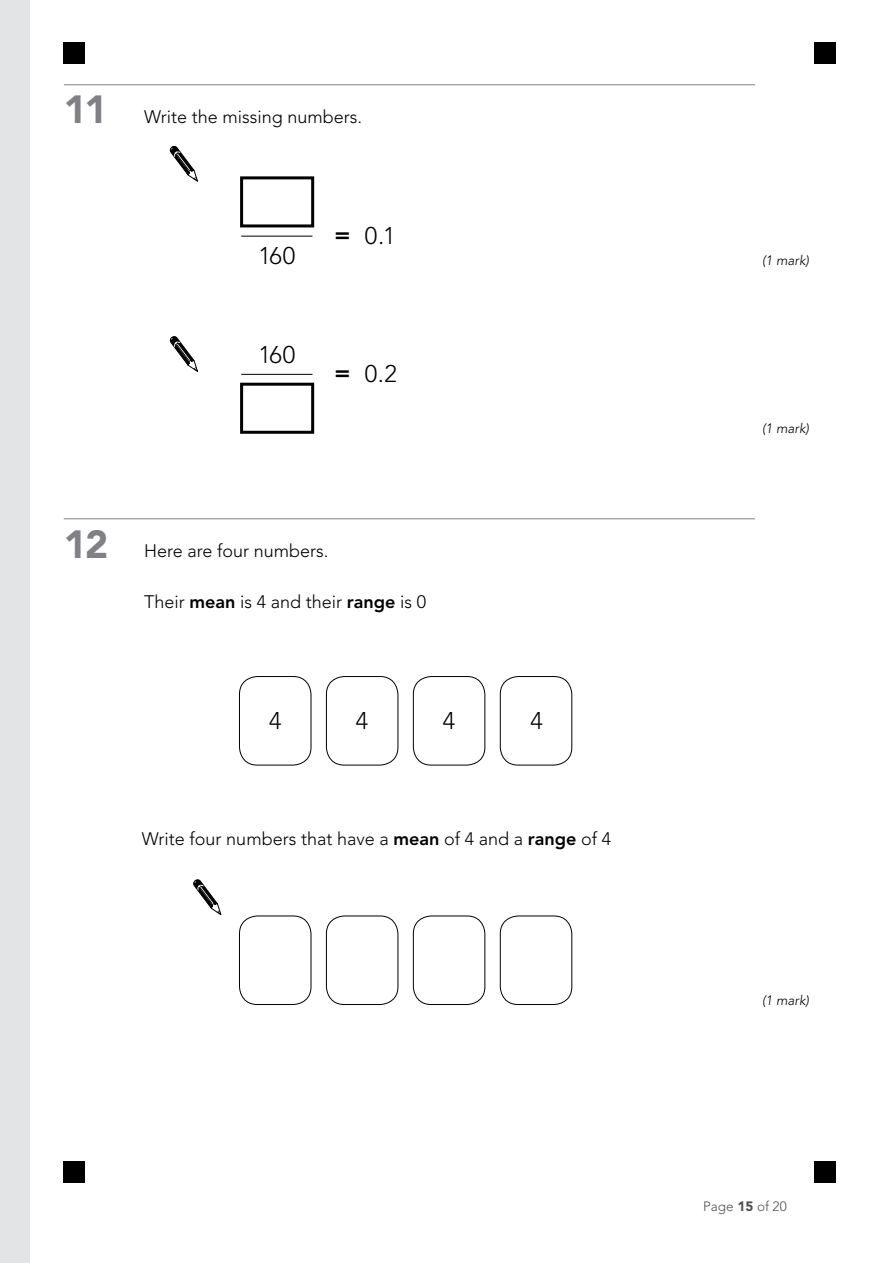
<style>
.page{position:relative;width:893px;height:1263px;background:#fff}
.page>*{position:absolute;margin:0;border:0;box-sizing:border-box;transform-origin:0 0}
.t1{font:900 39px "Avenir";color:#818084}
.t2{font:300 24px "Avenir";letter-spacing:-.01em;color:#000}
.t3{font:800 24px "Avenir";color:#000}
.t4{font:300 18px "Avenir";color:#000}
.t5{font:italic 300 13.5px "Avenir";color:#000}
.t6{font:300 13.5px "Avenir";color:#504f53}
.s1{font-weight:800}
.s2{font-weight:900}
</style>
<div class="page">
<div style="left:0;top:0;width:30px;height:1263px;background:#e3e4e6"></div>
<div style="left:64px;top:43px;width:21px;height:21px;background:#000"></div>
<div style="left:814px;top:43px;width:22px;height:21px;background:#000"></div>
<div style="left:64px;top:1161px;width:21px;height:21px;background:#000"></div>
<div style="left:814px;top:1161px;width:22px;height:21px;background:#000"></div>
<div style="left:240px;top:176px;width:74px;height:51px;border:3px solid #000"></div>
<div style="left:240px;top:383px;width:74px;height:51px;border:3px solid #000"></div>
<svg style="left:169px;top:145px;width:29px;height:36px"></svg>
<svg style="left:169px;top:336px;width:29px;height:36px"></svg>
<hr style="left:241px;top:236px;width:71px;height:1px;background:#000">
<hr style="left:241px;top:374px;width:71px;height:1px;background:#000">
<hr style="left:64px;top:84px;width:691px;height:1px;background:#818084">
<svg style="left:193px;top:879px;width:28px;height:36px"></svg>
<div style="left:239px;top:676px;width:72px;height:89px;border:1px solid #000;border-radius:18px"></div>
<div style="left:239px;top:915px;width:72px;height:90px;border:1px solid #000;border-radius:18px"></div>
<div style="left:326px;top:676px;width:72px;height:89px;border:1px solid #000;border-radius:18px"></div>
<div style="left:326px;top:915px;width:72px;height:90px;border:1px solid #000;border-radius:18px"></div>
<div style="left:413px;top:676px;width:72px;height:89px;border:1px solid #000;border-radius:18px"></div>
<div style="left:413px;top:915px;width:72px;height:90px;border:1px solid #000;border-radius:18px"></div>
<div style="left:500px;top:676px;width:72px;height:89px;border:1px solid #000;border-radius:18px"></div>
<div style="left:500px;top:915px;width:72px;height:90px;border:1px solid #000;border-radius:18px"></div>
<hr style="left:64px;top:518px;width:691px;height:1px;background:#818084">
<h1 class="t1" style="left:64px;top:86px;width:45px">11</h1>
<p class="t4" style="left:144px;top:107px;width:220px">Write the missing numbers.</p>
<h2 class="t2" style="left:258px;top:242px;width:38px">160</h2>
<h2 class="t2" style="left:258px;top:340px;width:38px">160</h2>
<h2 class="t3" style="left:334px;top:221px;width:17px">=</h2>
<h2 class="t2" style="left:365px;top:222px;width:32px">0.1</h2>
<h2 class="t3" style="left:334px;top:359px;width:17px">=</h2>
<h2 class="t2" style="left:365px;top:360px;width:34px">0.2</h2>
<h1 class="t1" style="left:64px;top:520px;width:46px">12</h1>
<p class="t4" style="left:144px;top:540px;width:186px">Here are four numbers.</p>
<p class="t4" style="left:144px;top:591px;width:284px">Their <span class="s1">mean</span> is 4 and their <span class="s1">range</span> is 0</p>
<h2 class="t2" style="left:269px;top:706px;width:14px">4</h2>
<h2 class="t2" style="left:356px;top:706px;width:14px">4</h2>
<h2 class="t2" style="left:443px;top:706px;width:14px">4</h2>
<h2 class="t2" style="left:530px;top:706px;width:14px">4</h2>
<p class="t4" style="left:142px;top:828px;width:471px">Write four numbers that have a <span class="s1">mean</span> of 4 and a <span class="s1">range</span> of 4</p>
<p class="t5" style="left:762px;top:252px;width:49px">(1 mark)</p>
<p class="t5" style="left:762px;top:420px;width:49px">(1 mark)</p>
<p class="t5" style="left:762px;top:992px;width:49px">(1 mark)</p>
<p class="t6" style="left:703px;top:1199px;width:85px">Page <span class="s2">15</span> of 20</p>
</div>
